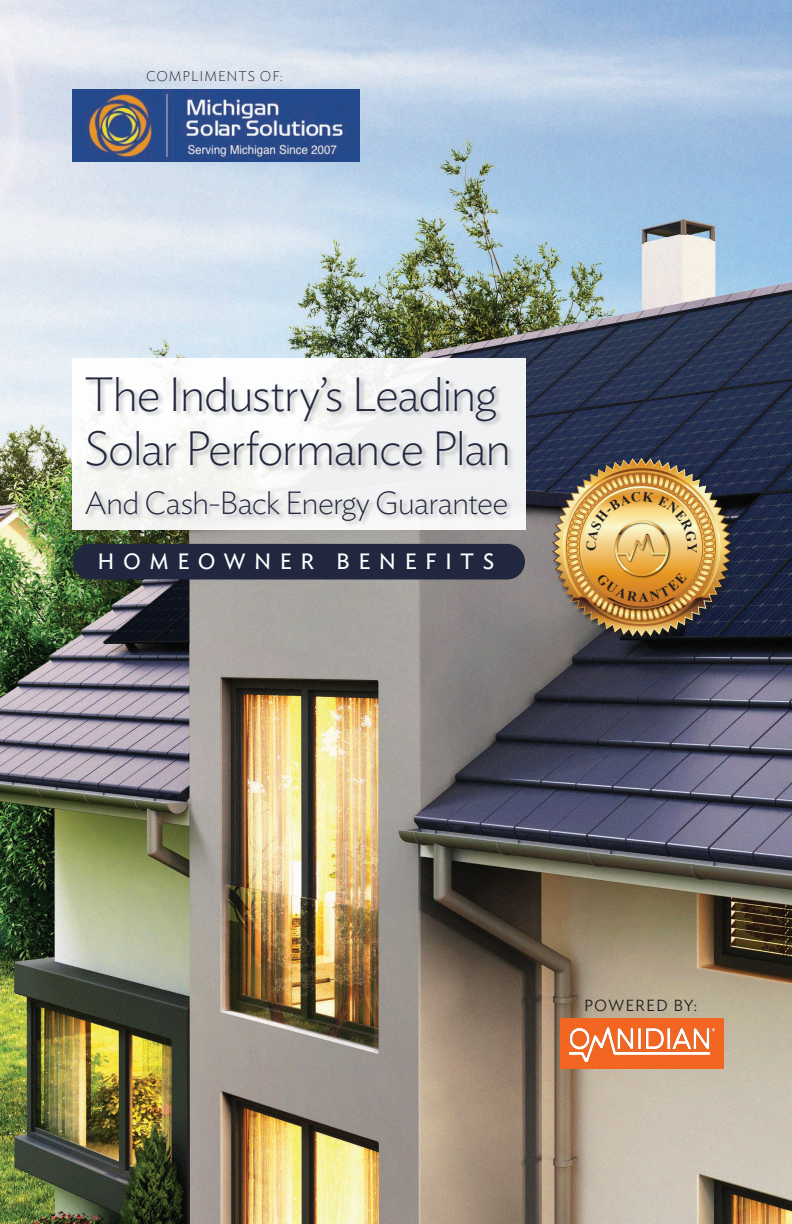
<style>
.page{position:relative;width:792px;height:1224px;background:#fff}
.page>*{position:absolute;margin:0;border:0;box-sizing:border-box;transform-origin:0 0}
.t1{font:200 47.6px/54.2px "Ideal Sans";letter-spacing:-.03em;color:#20273e}
.t2{font:200 31.8px "Ideal Sans";letter-spacing:-.025em;color:#20273e}
.t3{font:22px "Ideal Sans";letter-spacing:.385em;color:#fff}
.t4{font:300 16px "Ideal Sans";letter-spacing:.07em;color:#231f20}
.t5{font:200 14px "Ideal Sans";letter-spacing:.07em;color:#231f20}
</style>
<div class="page">
<img style="left:0;top:0;width:792px;height:1224px">
<div style="left:72px;top:359px;width:454px;height:171px;background:#f8f9f8"></div>
<div style="left:85px;top:376px;width:429px;height:151px;background:#231f20;opacity:.3"></div>
<div style="left:561px;top:1018px;width:163px;height:51px;background:#f36621"></div>
<img style="left:570px;top:1028px;width:145px;height:34px">
<div style="left:552px;top:457px;width:184px;height:185px;background:#231f20;opacity:.75"></div>
<div style="left:73px;top:544px;width:452px;height:36px;background:#20273e;border-radius:18px"></div>
<img style="left:72px;top:90px;width:288px;height:72px">
<img style="left:552px;top:458px;width:179px;height:179px">
<p class="t5" style="left:146px;top:65px;width:138px">COMPLIMENTS OF:</p>
<p class="t1" style="left:85px;top:363px;width:428px">The Industry’s Leading<br>Solar Performance Plan</p>
<p class="t2" style="left:85px;top:478px;width:425px">And Cash-Back Energy Guarantee</p>
<p class="t3" style="left:98px;top:545px;width:398px">HOMEOWNER BENEFITS</p>
<p class="t4" style="left:584px;top:993px;width:114px">POWERED BY:</p>
</div>
